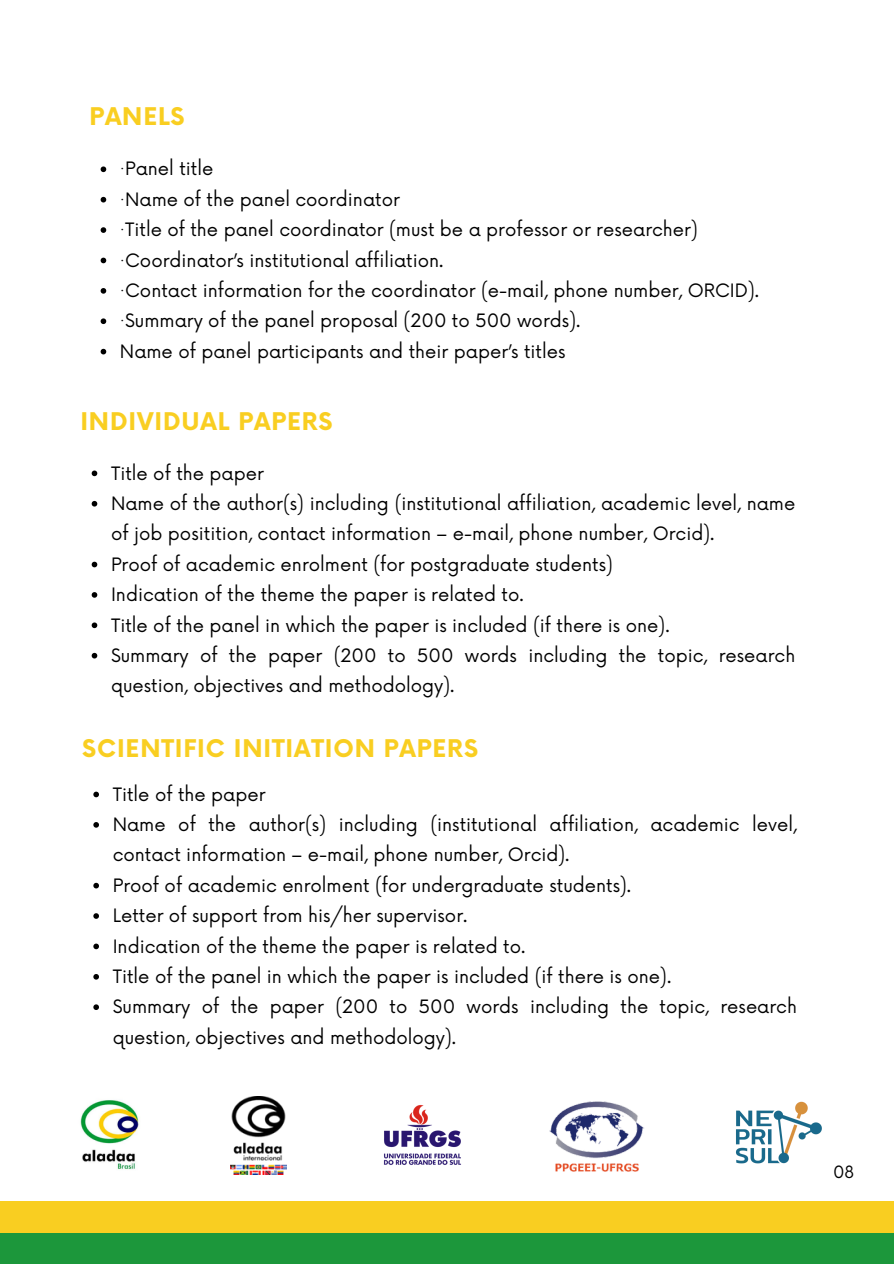
<style>
.page{position:relative;width:894px;height:1264px;background:#fff}
.page>*{position:absolute;margin:0;border:0;box-sizing:border-box;transform-origin:0 0}
.t1{font:700 23.7px "Now";letter-spacing:.035em;color:#f9ce21}
.t2{font:18px/30.3px "Now";color:#000}
.t3{font:16.5px "Now";color:#000}
</style>
<div class="page">
<div style="left:0;top:1232px;width:893px;height:31px;background:#1c973b"></div>
<div style="left:0;top:1200px;width:893px;height:32px;background:#f9ce21"></div>
<img style="left:80px;top:1100px;width:59px;height:70px">
<img style="left:383px;top:1105px;width:78px;height:60px">
<img style="left:549px;top:1101px;width:95px;height:70px">
<img style="left:736px;top:1101px;width:86px;height:63px">
<svg style="left:92px;top:470px;width:5px;height:6px"></svg>
<svg style="left:92px;top:501px;width:5px;height:5px"></svg>
<svg style="left:92px;top:561px;width:5px;height:6px"></svg>
<svg style="left:92px;top:592px;width:5px;height:5px"></svg>
<svg style="left:92px;top:622px;width:5px;height:6px"></svg>
<svg style="left:92px;top:653px;width:5px;height:5px"></svg>
<svg style="left:93px;top:791px;width:6px;height:6px"></svg>
<svg style="left:93px;top:822px;width:6px;height:5px"></svg>
<svg style="left:93px;top:882px;width:6px;height:6px"></svg>
<svg style="left:93px;top:913px;width:6px;height:5px"></svg>
<svg style="left:93px;top:943px;width:6px;height:6px"></svg>
<svg style="left:93px;top:974px;width:6px;height:5px"></svg>
<svg style="left:93px;top:1004px;width:6px;height:6px"></svg>
<svg style="left:101px;top:166px;width:5px;height:6px"></svg>
<svg style="left:101px;top:197px;width:5px;height:5px"></svg>
<svg style="left:101px;top:227px;width:5px;height:6px"></svg>
<svg style="left:101px;top:258px;width:5px;height:5px"></svg>
<svg style="left:101px;top:288px;width:5px;height:6px"></svg>
<svg style="left:101px;top:318px;width:5px;height:6px"></svg>
<svg style="left:101px;top:349px;width:5px;height:5px"></svg>
<img style="left:230px;top:1096px;width:56px;height:78px">
<p class="t1" style="left:89px;top:104px;width:97px">PANELS</p>
<p class="t2" style="left:120px;top:155px;width:95px">·Panel title</p>
<p class="t2" style="left:120px;top:185px;width:281px">·Name of the panel coordinator</p>
<p class="t2" style="left:120px;top:215px;width:579px">·Title of the panel coordinator (must be a professor or researcher)</p>
<p class="t2" style="left:120px;top:246px;width:325px">·Coordinator’s institutional affiliation.</p>
<p class="t2" style="left:120px;top:276px;width:640px">·Contact information for the coordinator (e-mail, phone number, ORCID).</p>
<p class="t2" style="left:120px;top:307px;width:462px">·Summary of the panel proposal (200 to 500 words).</p>
<p class="t2" style="left:120px;top:337px;width:447px">Name of panel participants and their paper’s titles</p>
<p class="t1" style="left:80px;top:409px;width:253px">INDIVIDUAL PAPERS</p>
<p class="t2" style="left:111px;top:459px;width:154px">Title of the paper</p>
<p class="t2" style="left:111px;top:489px;width:685px">Name of the author(s) including (institutional affiliation, academic level, name of job positition, contact information – e-mail, phone number, Orcid).</p>
<p class="t2" style="left:111px;top:550px;width:503px">Proof of academic enrolment (for postgraduate students)</p>
<p class="t2" style="left:111px;top:580px;width:414px">Indication of the theme the paper is related to.</p>
<p class="t2" style="left:111px;top:610px;width:560px">Title of the panel in which the paper is included (if there is one).</p>
<p class="t2" style="left:111px;top:641px;width:685px">Summary of the paper (200 to 500 words including the topic, research question, objectives and methodology).</p>
<h1 class="t1" style="left:82px;top:735px;width:397px">SCIENTIFIC INITIATION PAPERS</h1>
<p class="t2" style="left:113px;top:780px;width:154px">Title of the paper</p>
<p class="t2" style="left:113px;top:810px;width:685px">Name of the author(s) including (institutional affiliation, academic level, contact information – e-mail, phone number, Orcid).</p>
<p class="t2" style="left:113px;top:871px;width:520px">Proof of academic enrolment (for undergraduate students).</p>
<p class="t2" style="left:113px;top:901px;width:356px">Letter of support from his/her supervisor.</p>
<p class="t2" style="left:113px;top:931px;width:414px">Indication of the theme the paper is related to.</p>
<p class="t2" style="left:113px;top:962px;width:560px">Title of the panel in which the paper is included (if there is one).</p>
<h1 class="t2" style="left:113px;top:992px;width:685px">Summary of the paper (200 to 500 words including the topic, research question, objectives and methodology).</h1>
<h1 class="t3" style="left:832px;top:1162px;width:23px">08</h1>
</div>
